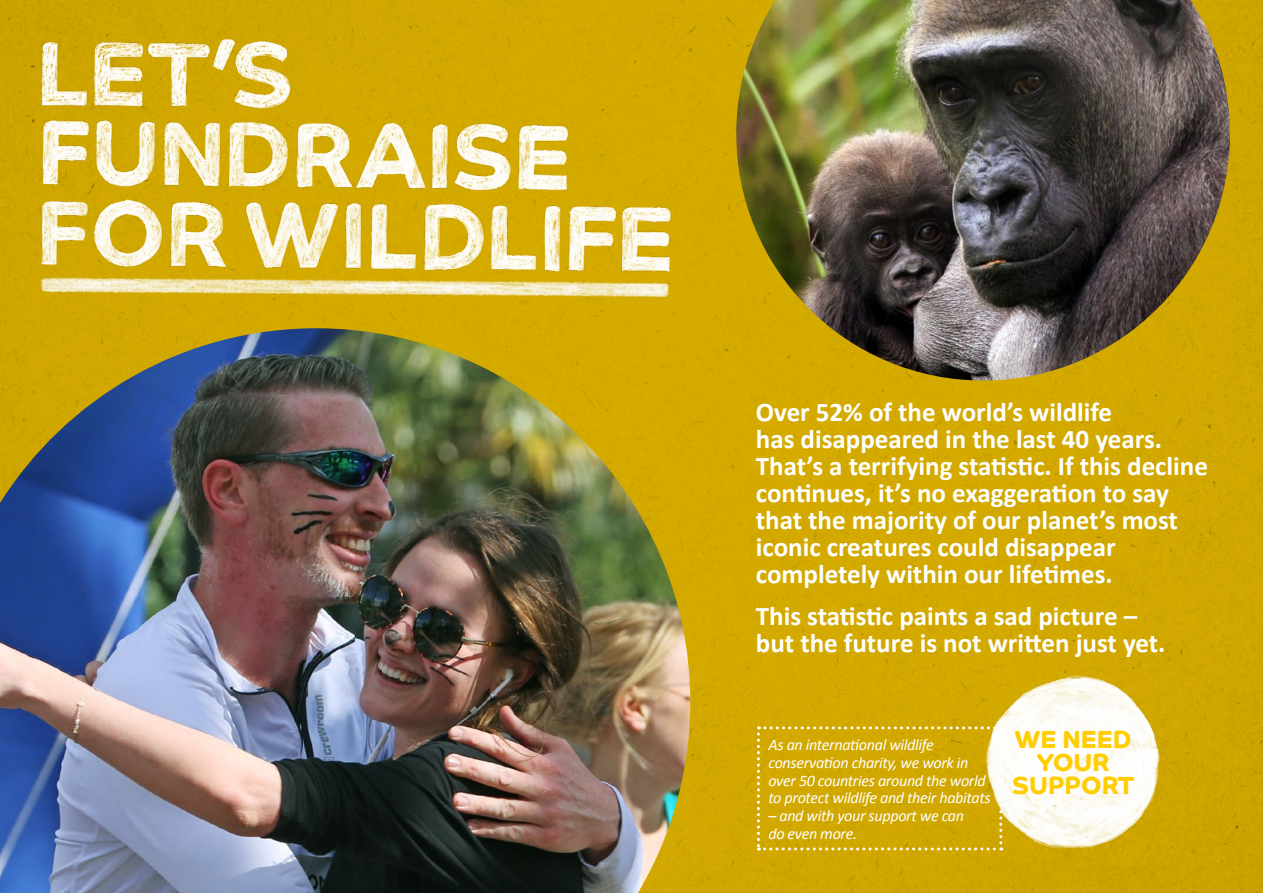
<style>
.page{position:relative;width:1263px;height:893px;background:#d2a900}
.page>*{position:absolute;margin:0;border:0;box-sizing:border-box;transform-origin:0 0}
.t1{font:700 27px/27px "Calibri";color:#fff}
.t2{font:24.9px/23.2px "Co Headline Bd";color:#ffcd00;text-align:center}
.t3{font:italic 16.05px/17.9px "Calibri";letter-spacing:-.02em;color:#fff}
</style>
<div class="page">
<svg style="left:757px;top:726px;width:227px;height:124px"></svg>
<img style="left:736px;top:0;width:494px;height:380px">
<img style="left:0;top:328px;width:690px;height:565px">
<img style="left:7px;top:21px;width:648px;height:254px">
<img style="left:217px;top:198px;width:647px;height:88px">
<img style="left:32px;top:271px;width:639px;height:35px">
<img style="left:984px;top:675px;width:178px;height:175px">
<p class="t1" style="left:756px;top:398px;width:453px">Over 52% of the world’s wildlife<br>has disappeared in the last 40 years.<br>That’s a terrifying statistic. If this decline continues, it’s no exaggeration to say that the majority of our planet’s most iconic creatures could disappear completely within our lifetimes.</p>
<p class="t1" style="left:756px;top:602px;width:411px">This statistic paints a sad picture – but the future is not written just yet.</p>
<p class="t3" style="left:768px;top:735px;width:224px">As an international wildlife conservation charity, we work in over 50 countries around the world to protect wildlife and their habitats</p>
<p class="t3" style="left:768px;top:806px;width:197px">– and with your support we can do even more.</p>
<p class="t2" style="left:1012px;top:727px;width:124px">WE NEED<br>YOUR<br>SUPPORT</p>
</div>
